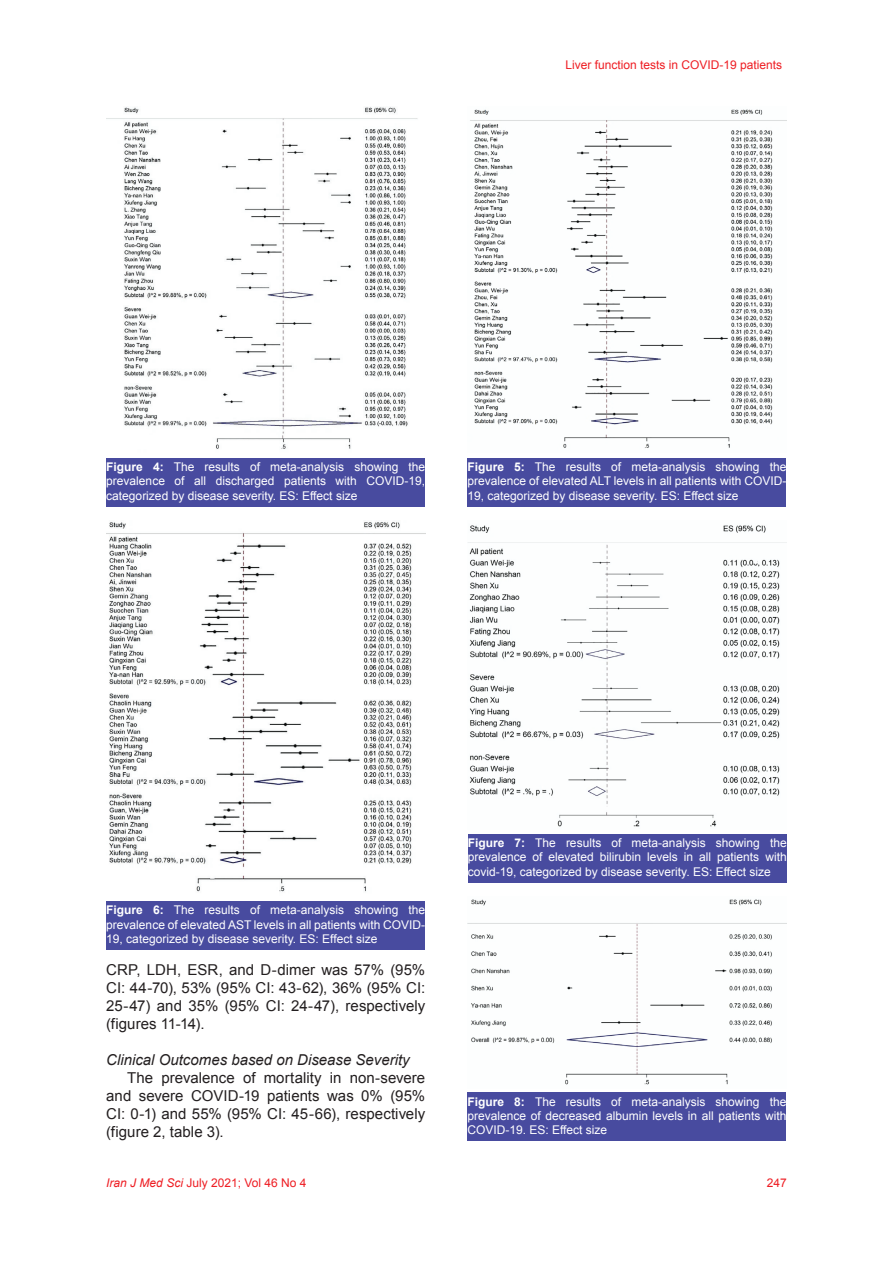
<style>
.page{position:relative;width:893px;height:1263px;background:#fff}
.page>*{position:absolute;margin:0;border:0;box-sizing:border-box;transform-origin:0 0}
.t1{font:15px/18px "Arial";letter-spacing:.005em;color:#231f20;text-align:justify}
.t2{font:italic 15px "Arial";color:#231f20}
.t3{font:12px/14.4px "Arial";color:#fff;text-align:justify}
.t4{font:12px "Arial";color:#ee1d23}
.s1{font-weight:700}
.s2{font-style:italic}
</style>
<div class="page">
<img style="left:106px;top:107px;width:312px;height:342px">
<img style="left:470px;top:109px;width:316px;height:339px">
<div style="left:106px;top:458px;width:319px;height:49px;background:#484b9f"></div>
<div style="left:106px;top:901px;width:319px;height:49px;background:#484b9f"></div>
<div style="left:468px;top:834px;width:319px;height:48px;background:#484b9f"></div>
<div style="left:467px;top:1092px;width:319px;height:49px;background:#484b9f"></div>
<div style="left:467px;top:458px;width:319px;height:49px;background:#484b9f"></div>
<img style="left:106px;top:522px;width:319px;height:370px">
<img style="left:468px;top:525px;width:318px;height:302px">
<img style="left:468px;top:899px;width:318px;height:186px">
<p class="t4" style="left:565px;top:57px;width:218px">Liver function tests in COVID-19 patients</p>
<p class="t3" style="left:106px;top:460px;width:320px"><span class="s1">Figure 4:</span> The results of meta-analysis showing the prevalence of all discharged patients with COVID-19, categorized by disease severity. ES: Effect size</p>
<p class="t3" style="left:467px;top:460px;width:320px"><span class="s1">Figure 5:</span> The results of meta-analysis showing the prevalence of elevated ALT levels in all patients with COVID-19, categorized by disease severity. ES: Effect size</p>
<p class="t3" style="left:106px;top:903px;width:320px"><span class="s1">Figure 6:</span> The results of meta-analysis showing the prevalence of elevated AST levels in all patients with COVID-19, categorized by disease severity. ES: Effect size</p>
<p class="t1" style="left:106px;top:961px;width:320px">CRP, LDH, ESR, and D-dimer was 57% (95% CI: 44-70), 53% (95% CI: 43-62), 36% (95% CI:<br>25-47) and 35% (95% CI: 24-47), respectively (figures 11-14).</p>
<p class="t2" style="left:106px;top:1050px;width:305px">Clinical Outcomes based on Disease Severity</p>
<p class="t1" style="left:106px;top:1069px;width:320px;text-indent:21px">The prevalence of mortality in non-severe and severe COVID-19 patients was 0% (95% CI: 0-1) and 55% (95% CI: 45-66), respectively (figure 2, table 3).</p>
<p class="t3" style="left:468px;top:836px;width:320px"><span class="s1">Figure 7:</span> The results of meta-analysis showing the prevalence of elevated bilirubin levels in all patients with covid-19, categorized by disease severity. ES: Effect size</p>
<p class="t3" style="left:467px;top:1094px;width:320px"><span class="s1">Figure 8:</span> The results of meta-analysis showing the prevalence of decreased albumin levels in all patients with COVID-19. ES: Effect size</p>
<p class="t4" style="left:106px;top:1175px;width:202px"><span class="s2">Iran J Med Sci</span> July 2021; Vol 46 No 4</p>
<p class="t4" style="left:767px;top:1175px;width:22px">247</p>
</div>
